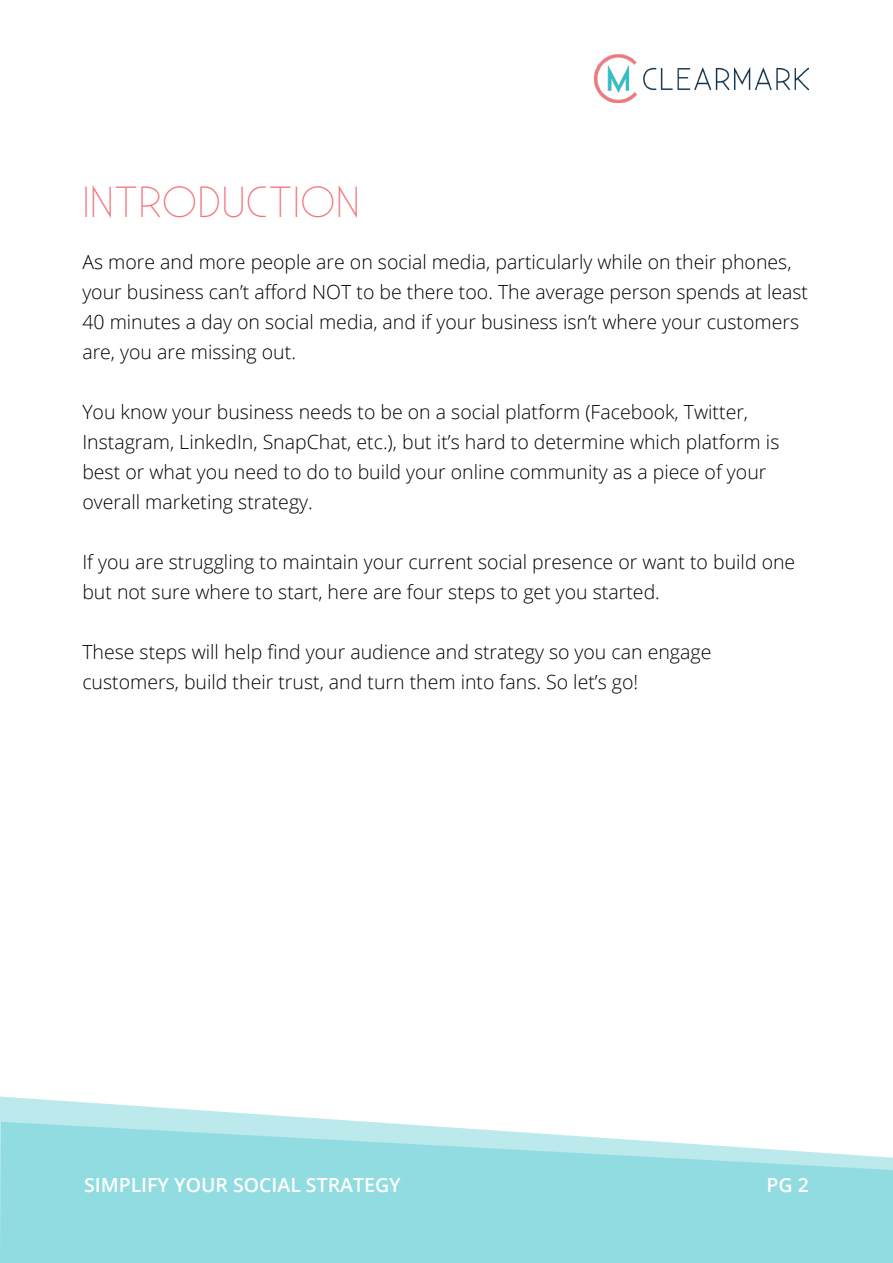
<style>
.page{position:relative;width:893px;height:1263px;background:#fff}
.page>*{position:absolute;margin:0;border:0;box-sizing:border-box;transform-origin:0 0}
.t1{font:300 43.5px "Existence";color:#f3767d}
.t2{font:300 19.5px/30px "Open Sans";color:#000}
.t3{font:600 19.5px "Open Sans";color:#fff}
</style>
<div class="page">
<svg style="left:0;top:1096px;width:370px;height:26px"></svg>
<svg style="left:0;top:1122px;width:893px;height:141px;background:#9ddfe3"></svg>
<img style="left:595px;top:54px;width:214px;height:49px">
<h1 class="t1" style="left:82px;top:179px;width:279px">INTRODUCTION</h1>
<p class="t2" style="left:82px;top:246px;width:727px">As more and more people are on social media, particularly while on their phones, your business can’t afford NOT to be there too. The average person spends at least 40 minutes a day on social media, and if your business isn’t where your customers are, you are missing out.</p>
<p class="t2" style="left:82px;top:396px;width:699px">You know your business needs to be on a social platform (Facebook, Twitter, Instagram, LinkedIn, SnapChat, etc.), but it’s hard to determine which platform is best or what you need to do to build your online community as a piece of your overall marketing strategy.</p>
<p class="t2" style="left:82px;top:546px;width:714px">If you are struggling to maintain your current social presence or want to build one but not sure where to start, here are four steps to get you started.</p>
<p class="t2" style="left:82px;top:636px;width:630px">These steps will help find your audience and strategy so you can engage customers, build their trust, and turn them into fans. So let’s go!</p>
<p class="t3" style="left:84px;top:1171px;width:318px">SIMPLIFY YOUR SOCIAL STRATEGY</p>
<p class="t3" style="left:767px;top:1171px;width:44px">PG 2</p>
</div>
